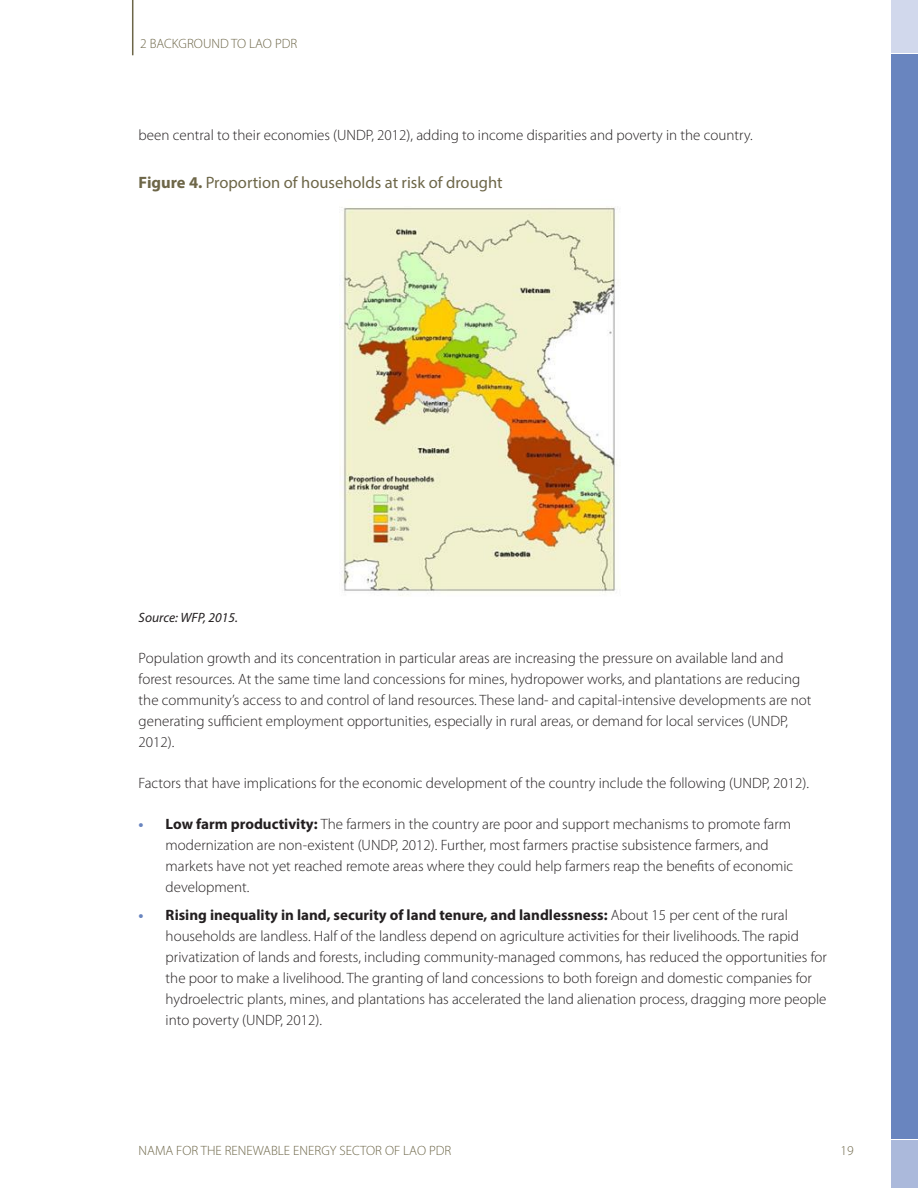
<style>
.page{position:relative;width:918px;height:1188px;background:#fff}
.page>*{position:absolute;margin:0;border:0;box-sizing:border-box;transform-origin:0 0}
.Figure_title{font:16.5px "Myriad Pro";color:#6d6648}
.Body_Text{font:300 15px/21px "Myriad Pro";color:#231f20}
.t1{font:300 13.5px "Myriad Pro";color:#6d6648}
.Source{font:italic 13.5px "Myriad Pro";color:#231f20}
.s1{font-weight:700}
.s2{font-weight:700;color:#6985bf}
</style>
<div class="page">
<div style="left:891px;top:0;width:27px;height:52px;background:#d1d8ec"></div>
<div style="left:891px;top:1140px;width:27px;height:48px;background:#abb9db"></div>
<div style="left:891px;top:54px;width:27px;height:1085px;background:#6985bf"></div>
<hr style="left:132px;top:0;width:1px;height:55px;background:#6d6648">
<img style="left:340px;top:207px;width:276px;height:389px">
<p class="t1" style="left:140px;top:36px;width:159px">2 BACKGROUND TO LAO PDR</p>
<p class="Body_Text" style="left:139px;top:125px;width:616px">been central to their economies (UNDP, 2012), adding to income disparities and poverty in the country.</p>
<p class="Figure_title" style="left:139px;top:172px;width:365px"><span class="s1">Figure 4.</span> Proportion of households at risk of drought</p>
<p class="Source" style="left:139px;top:609px;width:101px">Source: WFP, 2015.</p>
<p class="Body_Text" style="left:139px;top:648px;width:674px">Population growth and its concentration in particular areas are increasing the pressure on available land and forest resources. At the same time land concessions for mines, hydropower works, and plantations are reducing the community’s access to and control of land resources. These land- and capital-intensive developments are not generating sufficient employment opportunities, especially in rural areas, or demand for local services (UNDP, 2012).</p>
<p class="Body_Text" style="left:139px;top:773px;width:672px">Factors that have implications for the economic development of the country include the following (UNDP, 2012).</p>
<p class="Body_Text" style="left:166px;top:814px;width:629px;text-indent:-27px"><span class="s2">•</span> <span class="s1">Low farm productivity:</span> The farmers in the country are poor and support mechanisms to promote farm modernization are non-existent (UNDP, 2012). Further, most farmers practise subsistence farmers, and markets have not yet reached remote areas where they could help farmers reap the benefits of economic development.</p>
<p class="Body_Text" style="left:166px;top:905px;width:663px;text-indent:-27px"><span class="s2">•</span> <span class="s1">Rising inequality in land, security of land tenure, and landlessness:</span> About 15 per cent of the rural households are landless. Half of the landless depend on agriculture activities for their livelihoods. The rapid privatization of lands and forests, including community-managed commons, has reduced the opportunities for the poor to make a livelihood. The granting of land concessions to both foreign and domestic companies for hydroelectric plants, mines, and plantations has accelerated the land alienation process, dragging more people into poverty (UNDP, 2012).</p>
<p class="t1" style="left:139px;top:1143px;width:314px">NAMA FOR THE RENEWABLE ENERGY SECTOR OF LAO PDR</p>
<p class="t1" style="left:841px;top:1143px;width:15px">19</p>
</div>
